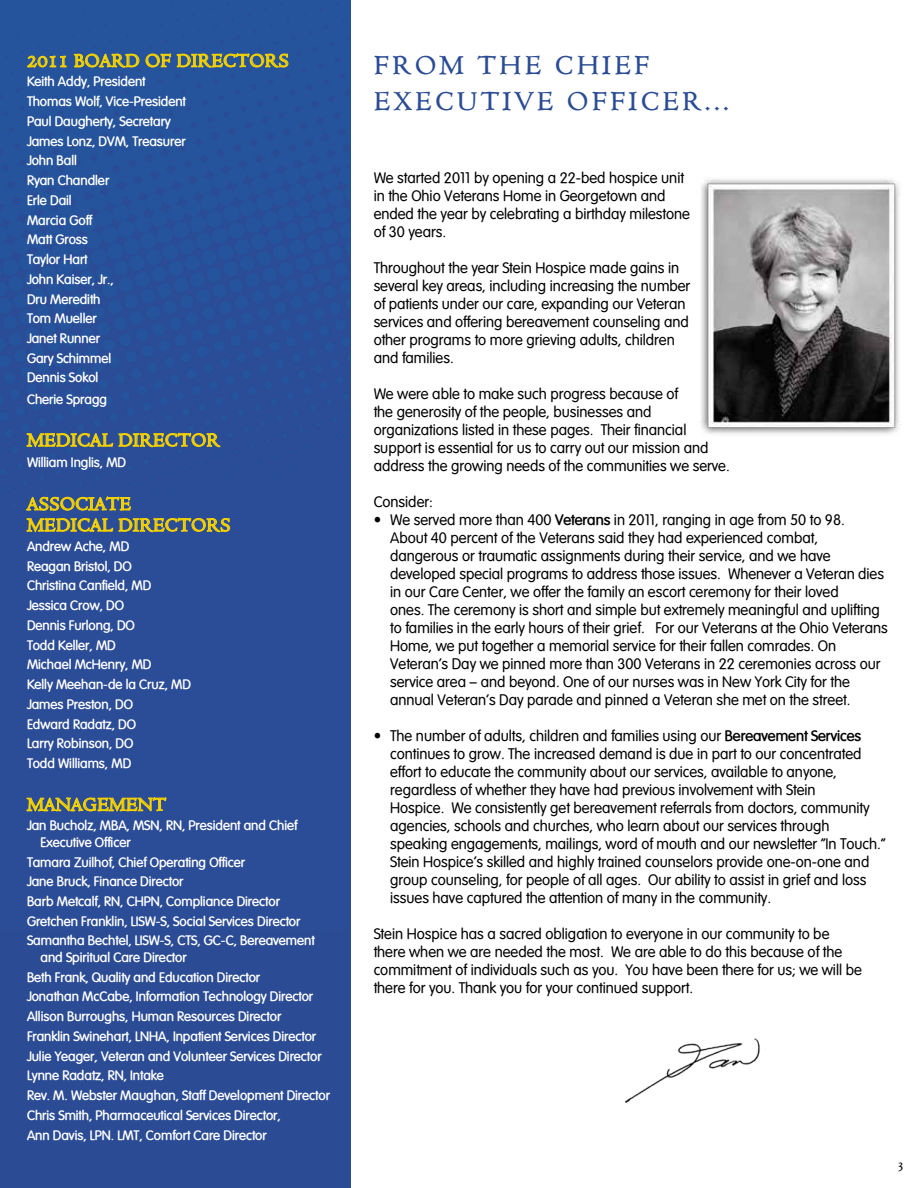
<style>
.page{position:relative;width:918px;height:1188px;background:#fff}
.page>*{position:absolute;margin:0;border:0;box-sizing:border-box;transform-origin:0 0}
.t1{font:700 30px/36px "Viviene";letter-spacing:.1em;color:#2b4c95}
.t2{font:700 21px/21.3px "Viviene";color:#f6d200}
.t3{font:15px/18px "Vogel Normal";color:#000}
.t4{font:700 15px "Viviene";color:#000}
.t5{font:700 13.5px/19.8px "Vogel";color:#fff}
.s1{font-family:"Vogel";font-weight:700}
</style>
<div class="page">
<div style="left:0;top:0;width:351px;height:1188px;background:#2b4c95"></div>
<svg style="left:27px;top:55px;width:40px;height:13px"></svg>
<svg style="left:74px;top:54px;width:65px;height:14px"></svg>
<svg style="left:146px;top:53px;width:25px;height:14px"></svg>
<svg style="left:177px;top:53px;width:111px;height:15px"></svg>
<svg style="left:26px;top:433px;width:195px;height:15px"></svg>
<svg style="left:26px;top:496px;width:204px;height:37px"></svg>
<svg style="left:26px;top:797px;width:141px;height:15px"></svg>
<img style="left:701px;top:179px;width:200px;height:256px">
<img style="left:625px;top:1038px;width:135px;height:65px">
<h2 class="t2" style="left:27px;top:48px;width:263px">2011 BOARD OF DIRECTORS</h2>
<p class="t5" style="left:27px;top:72px;width:160px">Keith Addy, President<br>Thomas Wolf, Vice-President<br>Paul Daugherty, Secretary<br>James Lonz, DVM, Treasurer<br>John Ball<br>Ryan Chandler<br>Erle Dail<br>Marcia Goff<br>Matt Gross<br>Taylor Hart<br>John Kaiser, Jr.,<br>Dru Meredith<br>Tom Mueller<br>Janet Runner<br>Gary Schimmel<br>Dennis Sokol</p>
<p class="t5" style="left:27px;top:389px;width:82px">Cherie Spragg</p>
<h2 class="t2" style="left:27px;top:427px;width:194px">MEDICAL DIRECTOR</h2>
<p class="t5" style="left:27px;top:453px;width:101px">William Inglis, MD</p>
<h2 class="t2" style="left:27px;top:491px;width:205px">ASSOCIATE<br>MEDICAL DIRECTORS</h2>
<p class="t5" style="left:27px;top:536px;width:166px">Andrew Ache, MD<br>Reagan Bristol, DO<br>Christina Canfield, MD<br>Jessica Crow, DO<br>Dennis Furlong, DO<br>Todd Keller, MD<br>Michael McHenry, MD<br>Kelly Meehan-de la Cruz, MD<br>James Preston, DO<br>Edward Radatz, DO<br>Larry Robinson, DO<br>Todd Williams, MD</p>
<h2 class="t2" style="left:27px;top:791px;width:141px">MANAGEMENT</h2>
<p class="t5" style="left:40px;top:817px;width:259px;line-height:16.5px;text-indent:-14px">Jan Bucholz, MBA, MSN, RN, President and Chief<br>Executive Officer</p>
<p class="t5" style="left:27px;top:852px;width:289px">Tamara Zuilhof, Chief Operating Officer<br>Jane Bruck, Finance Director<br>Barb Metcalf, RN, CHPN, Compliance Director Gretchen Franklin, LISW-S, Social Services Director Samantha Bechtel, LISW-S, CTS, GC-C, Bereavement</p>
<p class="t5" style="left:27px;top:947px;width:304px;text-indent:14px">and Spiritual Care Director<br>Beth Frank, Quality and Education Director<br>Jonathan McCabe, Information Technology Director Allison Burroughs, Human Resources Director<br>Franklin Swinehart, LNHA, Inpatient Services Director Julie Yeager, Veteran and Volunteer Services Director Lynne Radatz, RN, Intake<br>Rev. M. Webster Maughan, Staff Development Director Chris Smith, Pharmaceutical Services Director,<br>Ann Davis, LPN. LMT, Comfort Care Director</p>
<h1 class="t1" style="left:374px;top:44px;width:357px">FROM THE CHIEF<br>EXECUTIVE OFFICER...</h1>
<p class="t3" style="left:374px;top:169px;width:318px">We started 2011 by opening a 22-bed hospice unit in the Ohio Veterans Home in Georgetown and ended the year by celebrating a birthday milestone of 30 years.</p>
<p class="t3" style="left:374px;top:259px;width:318px">Throughout the year Stein Hospice made gains in several key areas, including increasing the number of patients under our care, expanding our Veteran services and offering bereavement counseling and other programs to more grieving adults, children and families.</p>
<p class="t3" style="left:374px;top:385px;width:358px">We were able to make such progress because of<br>the generosity of the people, businesses and organizations listed in these pages. Their financial support is essential for us to carry out our mission and address the growing needs of the communities we serve.</p>
<p class="t3" style="left:374px;top:493px;width:61px">Consider:</p>
<p class="t3" style="left:390px;top:511px;width:499px;text-indent:-16px">• We served more than 400 <span class="s1">Veterans</span> in 2011, ranging in age from 50 to 98.<br>About 40 percent of the Veterans said they had experienced combat, dangerous or traumatic assignments during their service, and we have developed special programs to address those issues. Whenever a Veteran dies in our Care Center, we offer the family an escort ceremony for their loved<br>ones. The ceremony is short and simple but extremely meaningful and uplifting to families in the early hours of their grief. For our Veterans at the Ohio Veterans Home, we put together a memorial service for their fallen comrades. On Veteran’s Day we pinned more than 300 Veterans in 22 ceremonies across our service area – and beyond. One of our nurses was in New York City for the annual Veteran’s Day parade and pinned a Veteran she met on the street.</p>
<p class="t3" style="left:390px;top:727px;width:497px;text-indent:-16px">• The number of adults, children and families using our <span class="s1">Bereavement Services </span>continues to grow. The increased demand is due in part to our concentrated effort to educate the community about our services, available to anyone, regardless of whether they have had previous involvement with Stein<br>Hospice. We consistently get bereavement referrals from doctors, community agencies, schools and churches, who learn about our services through speaking engagements, mailings, word of mouth and our newsletter “In Touch.” Stein Hospice’s skilled and highly trained counselors provide one-on-one and group counseling, for people of all ages. Our ability to assist in grief and loss issues have captured the attention of many in the community.</p>
<p class="t3" style="left:374px;top:925px;width:490px">Stein Hospice has a sacred obligation to everyone in our community to be there when we are needed the most. We are able to do this because of the commitment of individuals such as you. You have been there for us; we will be there for you. Thank you for your continued support.</p>
<p class="t4" style="left:897px;top:1154px;width:9px">3</p>
</div>
